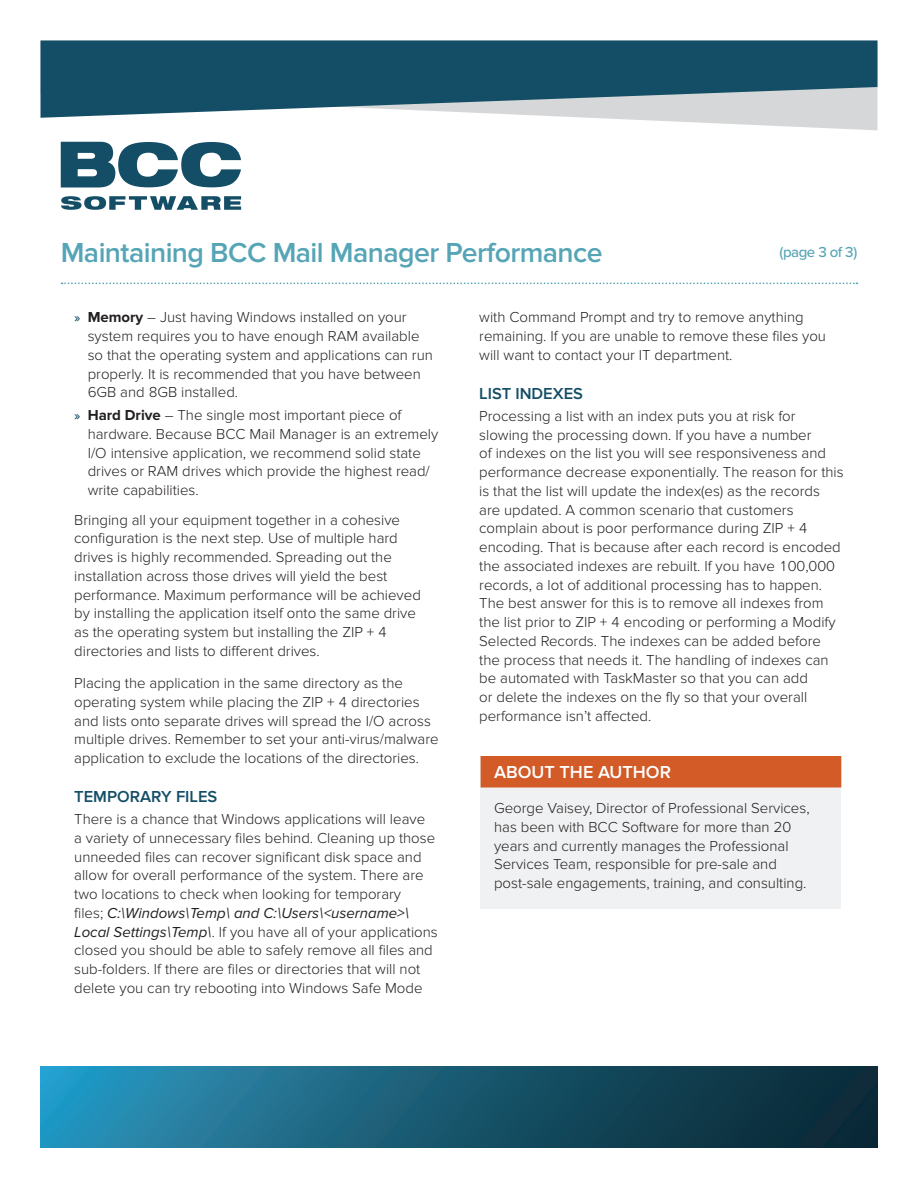
<style>
.page{position:relative;width:918px;height:1188px;background:#fff}
.page>*{position:absolute;margin:0;border:0;box-sizing:border-box;transform-origin:0 0}
.t1{font:600 28.5px "Proxima Nova";letter-spacing:-.02em;color:#56a5b6}
.t2{font:600 18px "Proxima Nova";color:#fff}
.t3{font:600 16.5px "Proxima Nova";color:#144e66}
.t4{font:300 15px/18.8px "Proxima Nova";color:#231f20}
.t5{font:500 15px "Proxima Nova";letter-spacing:-.03em;color:#56a5b6}
.s1{font-weight:500;font-size:13.5px;color:#144e66}
.s2{font-weight:700}
.s3{font-weight:400;font-style:italic}
</style>
<div class="page">
<svg style="left:41px;top:1066px;width:836px;height:82px;background:#185a73"></svg>
<svg style="left:600px;top:118px;width:278px;height:12px"></svg>
<svg style="left:40px;top:40px;width:838px;height:78px;background:#3e6c7f"></svg>
<svg style="left:61px;top:142px;width:180px;height:45px"></svg>
<svg style="left:61px;top:196px;width:180px;height:14px"></svg>
<svg style="left:62px;top:283px;width:795px;height:1px"></svg>
<div style="left:481px;top:756px;width:360px;height:152px;background:#f0f1f2"></div>
<div style="left:481px;top:756px;width:360px;height:32px;background:#d25b27"></div>
<h1 class="t1" style="left:61px;top:236px;width:543px">Maintaining BCC Mail Manager Performance</h1>
<p class="t5" style="left:780px;top:241px;width:79px">(page 3 of 3)</p>
<p class="t4" style="left:88px;top:308px;width:347px;text-indent:-14px"><span class="s1">»</span> <span class="s2">Memory</span> – Just having Windows installed on your system requires you to have enough RAM available so that the operating system and applications can run properly. It is recommended that you have between 6GB and 8GB installed.</p>
<p class="t4" style="left:88px;top:406px;width:352px;text-indent:-14px"><span class="s1">»</span> <span class="s2">Hard Drive</span> – The single most important piece of hardware. Because BCC Mail Manager is an extremely I/O intensive application, we recommend solid state drives or RAM drives which provide the highest read/ write capabilities.</p>
<p class="t4" style="left:74px;top:511px;width:348px">Bringing all your equipment together in a cohesive configuration is the next step. Use of multiple hard drives is highly recommended. Spreading out the installation across those drives will yield the best performance. Maximum performance will be achieved by installing the application itself onto the same drive as the operating system but installing the ZIP + 4 directories and lists to different drives.</p>
<p class="t4" style="left:74px;top:674px;width:366px">Placing the application in the same directory as the operating system while placing the ZIP + 4 directories and lists onto separate drives will spread the I/O across multiple drives. Remember to set your anti-virus/malware application to exclude the locations of the directories.</p>
<h4 class="t3" style="left:74px;top:787px;width:145px">TEMPORARY FILES</h4>
<p class="t4" style="left:74px;top:810px;width:365px">There is a chance that Windows applications will leave<br>a variety of unnecessary files behind. Cleaning up those unneeded files can recover significant disk space and allow for overall performance of the system. There are two locations to check when looking for temporary<br>files; <span class="s3">C:\Windows\Temp\ and C:\Users\&lt;username&gt;\ Local Settings\Temp\</span>. If you have all of your applications closed you should be able to safely remove all files and sub-folders. If there are files or directories that will not delete you can try rebooting into Windows Safe Mode</p>
<p class="t4" style="left:479px;top:308px;width:348px">with Command Prompt and try to remove anything remaining. If you are unable to remove these files you will want to contact your IT department.</p>
<h4 class="t3" style="left:479px;top:384px;width:105px">LIST INDEXES</h4>
<p class="t4" style="left:479px;top:407px;width:366px">Processing a list with an index puts you at risk for slowing the processing down. If you have a number<br>of indexes on the list you will see responsiveness and performance decrease exponentially. The reason for this is that the list will update the index(es) as the records are updated. A common scenario that customers complain about is poor performance during ZIP + 4 encoding. That is because after each record is encoded the associated indexes are rebuilt. If you have 100,000 records, a lot of additional processing has to happen.<br>The best answer for this is to remove all indexes from the list prior to ZIP + 4 encoding or performing a Modify Selected Records. The indexes can be added before the process that needs it. The handling of indexes can be automated with TaskMaster so that you can add<br>or delete the indexes on the fly so that your overall performance isn’t affected.</p>
<p class="t2" style="left:494px;top:761px;width:178px">ABOUT THE AUTHOR</p>
<p class="t4" style="left:494px;top:799px;width:317px">George Vaisey, Director of Professional Services, has been with BCC Software for more than 20 years and currently manages the Professional Services Team, responsible for pre-sale and post-sale engagements, training, and consulting.</p>
</div>
